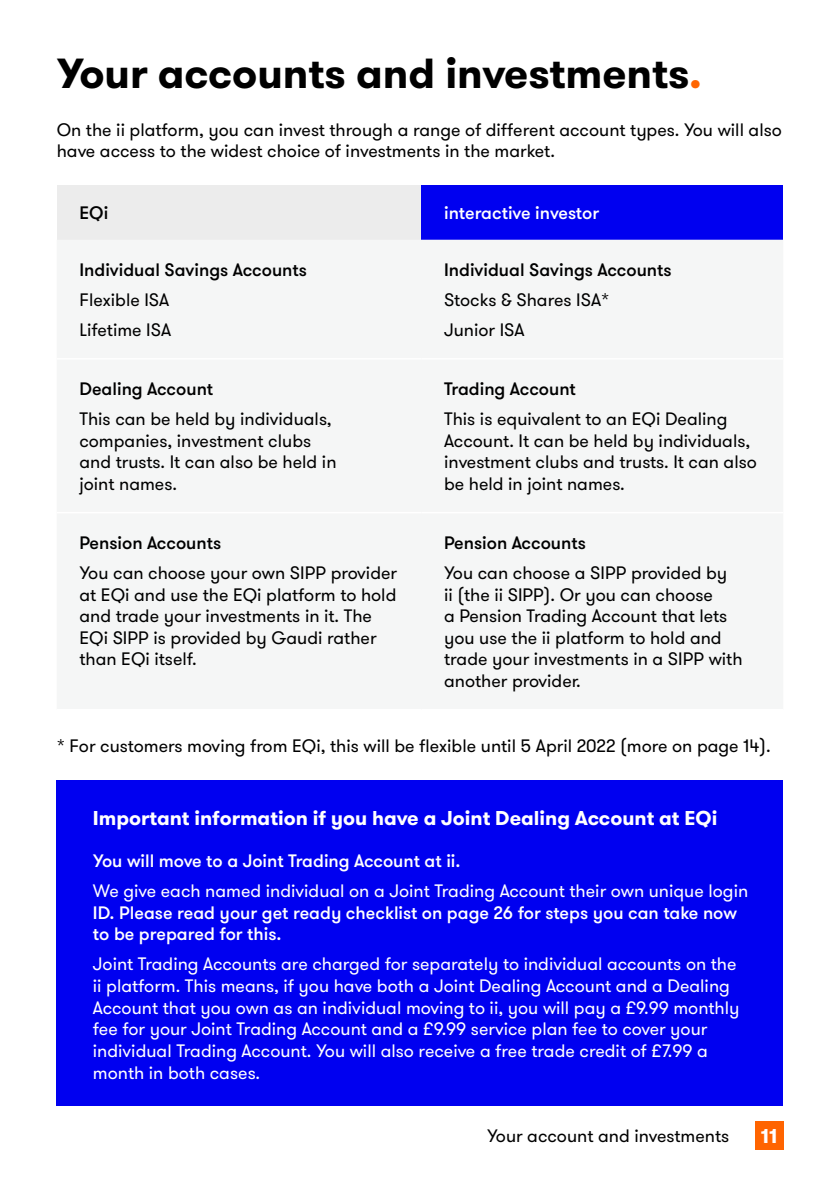
<style>
.page{position:relative;width:840px;height:1191px;background:#fff}
.page>*{position:absolute;margin:0;border:0;box-sizing:border-box;transform-origin:0 0}
.t1{font:700 42px "GT Walsheim";color:#000}
.t2{font:700 20px "GT Walsheim";color:#fff}
.t3{font:18px/21.6px "GT Walsheim";color:#000}
.t4{font:18px/21.6px "GT Walsheim";color:#fff}
.t5{font:500 18px/21.6px "GT Walsheim";color:#fff}
.t6{font:500 18px "GT Walsheim";color:#000}
.s1{color:#ff6400}
</style>
<div class="page">
<div style="left:57px;top:185px;width:364px;height:55px;background:#ececec"></div>
<div style="left:421px;top:185px;width:361px;height:55px;background:#0000f0"></div>
<div style="left:754px;top:1121px;width:28px;height:28px;background:#ff6400"></div>
<div style="left:57px;top:780px;width:725px;height:326px;background:#0000f0"></div>
<h1 class="t1" style="left:57px;top:46px;width:646px">Your accounts and investments<span class="s1">.</span></h1>
<p class="t3" style="left:57px;top:119px;width:726px">On the ii platform, you can invest through a range of different account types. You will also have access to the widest choice of investments in the market.</p>
<p class="t6" style="left:79px;top:202px;width:30px">EQi</p>
<p class="t5" style="left:444px;top:203px;width:157px">interactive investor</p>
<p class="t6" style="left:79px;top:258px;width:229px">Individual Savings Accounts</p>
<p class="t3" style="left:79px;top:285px;width:93px;line-height:30px">Flexible ISA<br>Lifetime ISA</p>
<p class="t6" style="left:79px;top:377px;width:135px">Dealing Account</p>
<p class="t3" style="left:79px;top:408px;width:258px">This can be held by individuals, companies, investment clubs and trusts. It can also be held in joint names.</p>
<p class="t6" style="left:79px;top:531px;width:143px">Pension Accounts</p>
<p class="t3" style="left:79px;top:562px;width:319px">You can choose your own SIPP provider at EQi and use the EQi platform to hold and trade your investments in it. The<br>EQi SIPP is provided by Gaudi rather than EQi itself.</p>
<p class="t6" style="left:444px;top:258px;width:229px">Individual Savings Accounts</p>
<p class="t3" style="left:444px;top:285px;width:167px;line-height:30px">Stocks &amp; Shares ISA*<br>Junior ISA</p>
<p class="t6" style="left:444px;top:377px;width:133px">Trading Account</p>
<p class="t3" style="left:444px;top:408px;width:314px">This is equivalent to an EQi Dealing Account. It can be held by individuals, investment clubs and trusts. It can also be held in joint names.</p>
<p class="t6" style="left:444px;top:531px;width:143px">Pension Accounts</p>
<p class="t3" style="left:444px;top:562px;width:300px">You can choose a SIPP provided by<br>ii (the ii SIPP). Or you can choose<br>a Pension Trading Account that lets you use the ii platform to hold and trade your investments in a SIPP with another provider.</p>
<p class="t3" style="left:57px;top:735px;width:715px">* For customers moving from EQi, this will be flexible until 5 April 2022 (more on page 14).</p>
<p class="t2" style="left:93px;top:805px;width:625px">Important information if you have a Joint Dealing Account at EQi</p>
<p class="t5" style="left:93px;top:850px;width:369px">You will move to a Joint Trading Account at ii.</p>
<p class="t4" style="left:93px;top:880px;width:656px">We give each named individual on a Joint Trading Account their own unique login</p>
<p class="t5" style="left:93px;top:902px;width:645px">ID. Please read your get ready checklist on page 26 for steps you can take now to be prepared for this.</p>
<p class="t4" style="left:93px;top:953px;width:647px">Joint Trading Accounts are charged for separately to individual accounts on the ii platform. This means, if you have both a Joint Dealing Account and a Dealing Account that you own as an individual moving to ii, you will pay a £9.99 monthly fee for your Joint Trading Account and a £9.99 service plan fee to cover your individual Trading Account. You will also receive a free trade credit of £7.99 a month in both cases.</p>
<p class="t3" style="left:487px;top:1125px;width:243px">Your account and investments</p>
<p class="t2" style="left:760px;top:1123px;width:18px">11</p>
</div>
